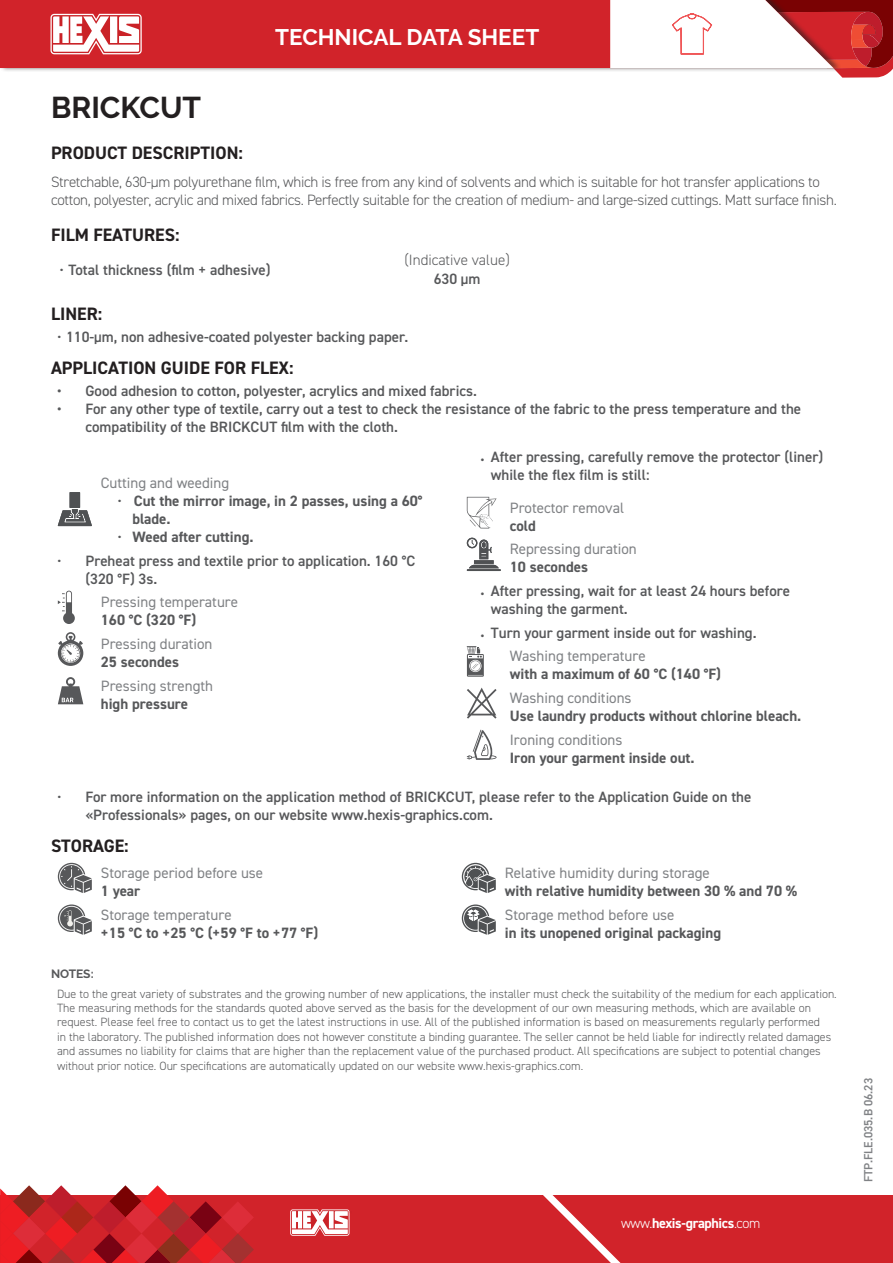
<style>
.page{position:relative;width:893px;height:1263px;background:#fff}
.page>*{position:absolute;margin:0;border:0;box-sizing:border-box;transform-origin:0 0}
.t1{font:700 30px "Raleway";color:#231f20}
.t2{font:700 22.5px "Raleway";color:#fff}
.t3{font:700 18px "DIN2014";color:#231f20}
.t4{font:600 15px/18px "DIN2014";color:#57585a}
.t5{font:700 15px/18px "DIN2014";color:#57585a}
.t6{font:300 15px/18px "DIN2014";letter-spacing:-.02em;color:#57585a}
.t7{font:15px "DIN2014";color:#808285}
.t8{font:300 15px "DIN2014";color:#57585a}
.t9{font:700 14.1px "DIN2014";letter-spacing:-.025em;color:#fff}
.t10{font:300 12px/14.4px "DIN2014";color:#57585a}
.t11{font:600 12px "DIN2014";color:#808285}
.t12{font:700 12px "Raleway";letter-spacing:-.01em;color:#57585a}
.s1{font-weight:400}
.s2{font-weight:400;color:#808285}
.s3{font-weight:300}
</style>
<div class="page">
<div style="left:0;top:0;width:841px;height:73px;background:#231f20;opacity:.6"></div>
<div style="left:0;top:0;width:610px;height:68px;background:#d1232a"></div>
<div style="left:0;top:1195px;width:893px;height:68px;background:#d1232a"></div>
<svg style="left:543px;top:1195px;width:78px;height:68px"></svg>
<svg style="left:50px;top:14px;width:95px;height:40px"></svg>
<svg style="left:290px;top:1209px;width:60px;height:27px;background:#edb5b6"></svg>
<svg style="left:0;top:1185px;width:254px;height:78px"></svg>
<svg style="left:610px;top:0;width:283px;height:78px"></svg>
<svg style="left:58px;top:509px;width:34px;height:17px"></svg>
<div style="left:70px;top:492px;width:10px;height:16px;background:#4f5153"></div>
<svg style="left:58px;top:591px;width:17px;height:33px"></svg>
<svg style="left:58px;top:632px;width:25px;height:34px"></svg>
<svg style="left:58px;top:677px;width:25px;height:27px"></svg>
<svg style="left:467px;top:497px;width:30px;height:31px"></svg>
<hr style="left:467px;top:569px;width:34px;height:2px;background:#4f5153">
<svg style="left:467px;top:538px;width:32px;height:30px"></svg>
<svg style="left:467px;top:646px;width:17px;height:31px"></svg>
<svg style="left:467px;top:687px;width:30px;height:32px"></svg>
<svg style="left:467px;top:730px;width:30px;height:30px"></svg>
<svg style="left:58px;top:863px;width:34px;height:30px"></svg>
<svg style="left:58px;top:904px;width:34px;height:31px"></svg>
<svg style="left:462px;top:863px;width:34px;height:30px"></svg>
<svg style="left:462px;top:904px;width:34px;height:31px"></svg>
<h2 class="t2" style="left:275px;top:24px;width:265px">TECHNICAL DATA SHEET</h2>
<h1 class="t1" style="left:51px;top:90px;width:152px">BRICKCUT</h1>
<h3 class="t3" style="left:51px;top:140px;width:193px">PRODUCT DESCRIPTION:</h3>
<p class="t6" style="left:51px;top:173px;width:787px">Stretchable, 630-µm polyurethane film, which is free from any kind of solvents and which is suitable for hot transfer applications to cotton, polyester, acrylic and mixed fabrics. Perfectly suitable for the creation of medium- and large-sized cuttings. Matt surface finish.</p>
<h3 class="t3" style="left:51px;top:222px;width:130px">FILM FEATURES:</h3>
<p class="t4" style="left:60px;top:260px;width:213px"><span class="s1">•</span> Total thickness (film + adhesive)</p>
<p class="t8" style="left:404px;top:251px;width:107px">(Indicative value)</p>
<p class="t4" style="left:434px;top:270px;width:48px">630 µm</p>
<h3 class="t3" style="left:51px;top:301px;width:53px">LINER:</h3>
<p class="t4" style="left:57px;top:327px;width:353px"><span class="s1">•</span> 110-µm, non adhesive-coated polyester backing paper.</p>
<h3 class="t3" style="left:51px;top:356px;width:244px">APPLICATION GUIDE FOR FLEX:</h3>
<p class="t4" style="left:57px;top:382px;width:421px">• Good adhesion to cotton, polyester, acrylics and mixed fabrics.</p>
<p class="t4" style="left:86px;top:400px;width:717px;text-indent:-28px">• For any other type of textile, carry out a test to check the resistance of the fabric to the press temperature and the compatibility of the BRICKCUT film with the cloth.</p>
<p class="t4" style="left:491px;top:448px;width:334px;text-indent:-10px">• After pressing, carefully remove the protector (liner) while the flex film is still:</p>
<p class="t7" style="left:510px;top:498px;width:116px">Protector removal</p>
<p class="t5" style="left:510px;top:516px;width:28px">cold</p>
<p class="t7" style="left:510px;top:540px;width:128px">Repressing duration</p>
<p class="t5" style="left:510px;top:558px;width:80px">10 secondes</p>
<p class="t4" style="left:491px;top:581px;width:301px;text-indent:-10px">• After pressing, wait for at least 24 hours before washing the garment.</p>
<p class="t4" style="left:510px;top:620px;width:248px;line-height:23.9px;text-indent:-29px">• Turn your garment inside out for washing.<br><span class="s2">Washing temperature</span></p>
<p class="t5" style="left:510px;top:665px;width:213px">with a maximum of 60 °C (140 °F)</p>
<p class="t7" style="left:510px;top:688px;width:123px">Washing conditions</p>
<p class="t5" style="left:510px;top:707px;width:293px">Use laundry products without chlorine bleach.</p>
<p class="t7" style="left:510px;top:730px;width:114px">Ironing conditions</p>
<p class="t5" style="left:510px;top:748px;width:186px">Iron your garment inside out.</p>
<p class="t4" style="left:86px;top:787px;width:667px;text-indent:-28px"><span class="s1">•</span> For more information on the application method of BRICKCUT, please refer to the Application Guide on the «Professionals» pages, on our website www.hexis-graphics.com.</p>
<h3 class="t3" style="left:51px;top:834px;width:79px">STORAGE:</h3>
<p class="t7" style="left:101px;top:863px;width:164px">Storage period before use</p>
<p class="t5" style="left:101px;top:881px;width:41px">1 year</p>
<p class="t7" style="left:101px;top:905px;width:132px">Storage temperature</p>
<p class="t5" style="left:101px;top:923px;width:219px">+15 °C to +25 °C (+59 °F to +77 °F)</p>
<p class="t7" style="left:101px;top:473px;width:130px">Cutting and weeding</p>
<p class="t5" style="left:132px;top:492px;width:292px;text-indent:-15px"><span class="s1">•</span> Cut the mirror image, in 2 passes, using a 60° blade.</p>
<p class="t5" style="left:117px;top:528px;width:138px"><span class="s1">•</span> Weed after cutting.</p>
<p class="t4" style="left:86px;top:551px;width:331px;text-indent:-28px"><span class="s1">•</span> Preheat press and textile prior to application. 160 °C (320 °F) 3s.</p>
<p class="t7" style="left:101px;top:593px;width:139px">Pressing temperature</p>
<p class="t5" style="left:101px;top:611px;width:97px">160 °C (320 °F)</p>
<p class="t7" style="left:101px;top:634px;width:113px">Pressing duration</p>
<p class="t5" style="left:101px;top:653px;width:80px">25 secondes</p>
<p class="t7" style="left:101px;top:676px;width:114px">Pressing strength</p>
<p class="t5" style="left:101px;top:694px;width:89px">high pressure</p>
<p class="t7" style="left:505px;top:863px;width:207px">Relative humidity during storage</p>
<p class="t5" style="left:505px;top:881px;width:294px">with relative humidity between 30 % and 70 %</p>
<p class="t7" style="left:505px;top:905px;width:171px">Storage method before use</p>
<p class="t5" style="left:505px;top:923px;width:218px">in its unopened original packaging</p>
<p class="t12" style="left:51px;top:967px;width:44px">NOTES:</p>
<p class="t10" style="left:57px;top:986px;width:781px">Due to the great variety of substrates and the growing number of new applications, the installer must check the suitability of the medium for each application.<br>The measuring methods for the standards quoted above served as the basis for the development of our own measuring methods, which are available on request. Please feel free to contact us to get the latest instructions in use. All of the published information is based on measurements regularly performed<br>in the laboratory. The published information does not however constitute a binding guarantee. The seller cannot be held liable for indirectly related damages and assumes no liability for claims that are higher than the replacement value of the purchased product. All specifications are subject to potential changes without prior notice. Our specifications are automatically updated on our website www.hexis-graphics.com.</p>
<p class="t9" style="left:621px;top:1214px;width:141px"><span class="s3">www.</span>hexis-graphics<span class="s3">.com</span></p>
<p class="t11" style="left:860px;top:1182px;width:106px;rotate:-90deg">FTP.FLE.035.B 06.23</p>
</div>
